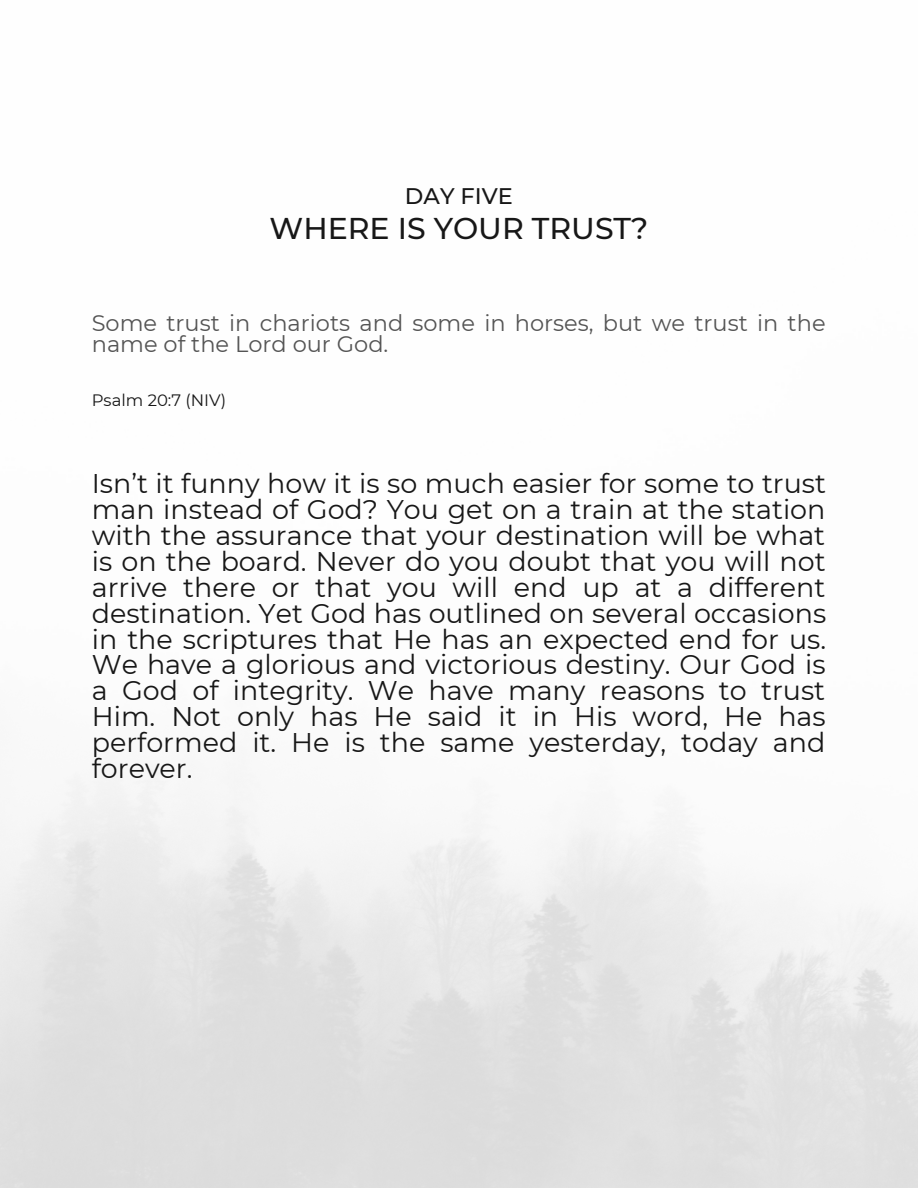
<style>
.page{position:relative;width:918px;height:1188px;background:#fff}
.page>*{position:absolute;margin:0;border:0;box-sizing:border-box;transform-origin:0 0}
.t1{font:500 30px "Montserrat";color:#171717}
.t2{font:27px/25.8px "Montserrat";color:#171717;text-align:justify}
.t3{font:22.5px/21.3px "Montserrat";color:#545454}
.t4{font:500 22.5px "Montserrat";color:#171717}
.t5{font:16.5px "Montserrat";color:#171717}
</style>
<div class="page">
<p class="t4" style="left:405px;top:183px;width:110px">DAY FIVE</p>
<p class="t1" style="left:270px;top:210px;width:380px">WHERE IS YOUR TRUST?</p>
<p class="t3" style="left:92px;top:312px;width:735px">Some trust in chariots and some in horses, but we trust in the name of the Lord our God.</p>
<p class="t5" style="left:92px;top:390px;width:136px">Psalm 20:7 (NIV)</p>
<p class="t2" style="left:92px;top:471px;width:736px">Isn’t it funny how it is so much easier for some to trust man instead of God? You get on a train at the station with the assurance that your destination will be what is on the board. Never do you doubt that you will not arrive there or that you will end up at a different destination. Yet God has outlined on several occasions in the scriptures that He has an expected end for us.<br>We have a glorious and victorious destiny. Our God is a God of integrity. We have many reasons to trust Him. Not only has He said it in His word, He has performed it. He is the same yesterday, today and forever.</p>
</div>
